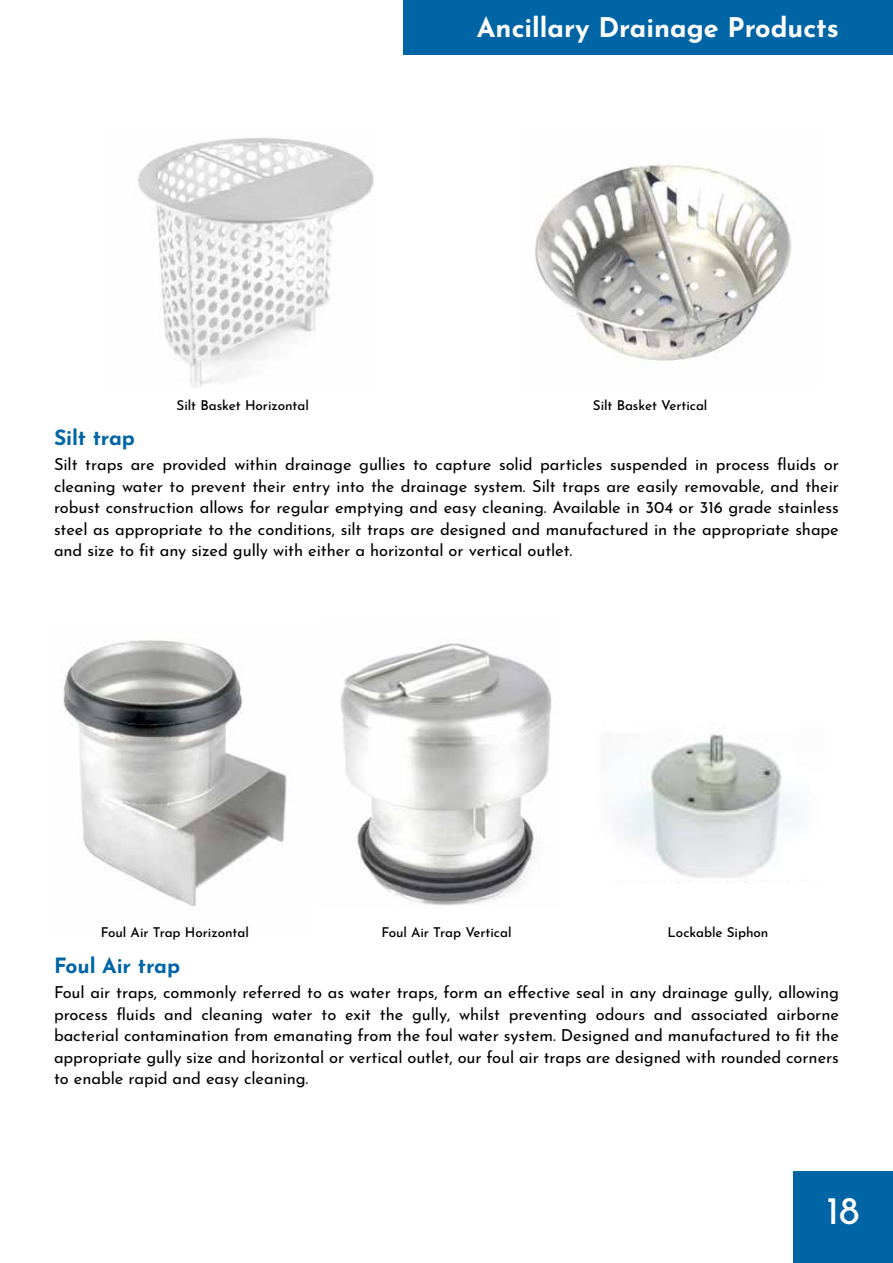
<style>
.page{position:relative;width:893px;height:1263px;background:#fff}
.page>*{position:absolute;margin:0;border:0;box-sizing:border-box;transform-origin:0 0}
.t1{font:39px "Josefin Sans";color:#fff}
.t2{font:700 27px "Josefin Sans";color:#fff}
.t3{font:700 21px "Josefin Sans";letter-spacing:-.005em;color:#0065a5}
.t4{font:16.5px/21.5px "Josefin Sans";letter-spacing:-.005em;color:#000;text-align:justify}
.t5{font:500 13.5px "Josefin Sans";letter-spacing:-.005em;color:#000}
</style>
<div class="page">
<div style="left:404px;top:0;width:489px;height:54px;background:#0065a5"></div>
<div style="left:793px;top:1171px;width:100px;height:92px;background:#0065a5"></div>
<img style="left:137px;top:137px;width:237px;height:250px">
<img style="left:535px;top:164px;width:257px;height:197px">
<img style="left:63px;top:640px;width:224px;height:267px">
<img style="left:340px;top:643px;width:212px;height:263px">
<img style="left:618px;top:733px;width:184px;height:149px">
<p class="t5" style="left:177px;top:395px;width:134px">Silt Basket Horizontal</p>
<h2 class="t2" style="left:477px;top:4px;width:364px">Ancillary Drainage Products</h2>
<p class="t5" style="left:593px;top:395px;width:116px">Silt Basket Vertical</p>
<p class="t3" style="left:54px;top:419px;width:82px">Silt trap</p>
<p class="t4" style="left:54px;top:452px;width:786px">Silt traps are provided within drainage gullies to capture solid particles suspended in process fluids or cleaning water to prevent their entry into the drainage system. Silt traps are easily removable, and their robust construction allows for regular emptying and easy cleaning. Available in 304 or 316 grade stainless steel as appropriate to the conditions, silt traps are designed and manufactured in the appropriate shape and size to fit any sized gully with either a horizontal or vertical outlet.</p>
<p class="t5" style="left:101px;top:922px;width:149px">Foul Air Trap Horizontal</p>
<p class="t5" style="left:381px;top:922px;width:132px">Foul Air Trap Vertical</p>
<p class="t5" style="left:668px;top:922px;width:102px">Lockable Siphon</p>
<p class="t3" style="left:54px;top:946px;width:128px">Foul Air trap</p>
<p class="t4" style="left:54px;top:980px;width:786px">Foul air traps, commonly referred to as water traps, form an effective seal in any drainage gully, allowing process fluids and cleaning water to exit the gully, whilst preventing odours and associated airborne bacterial contamination from emanating from the foul water system. Designed and manufactured to fit the appropriate gully size and horizontal or vertical outlet, our foul air traps are designed with rounded corners to enable rapid and easy cleaning.</p>
<h1 class="t1" style="left:826px;top:1178px;width:35px">18</h1>
</div>
